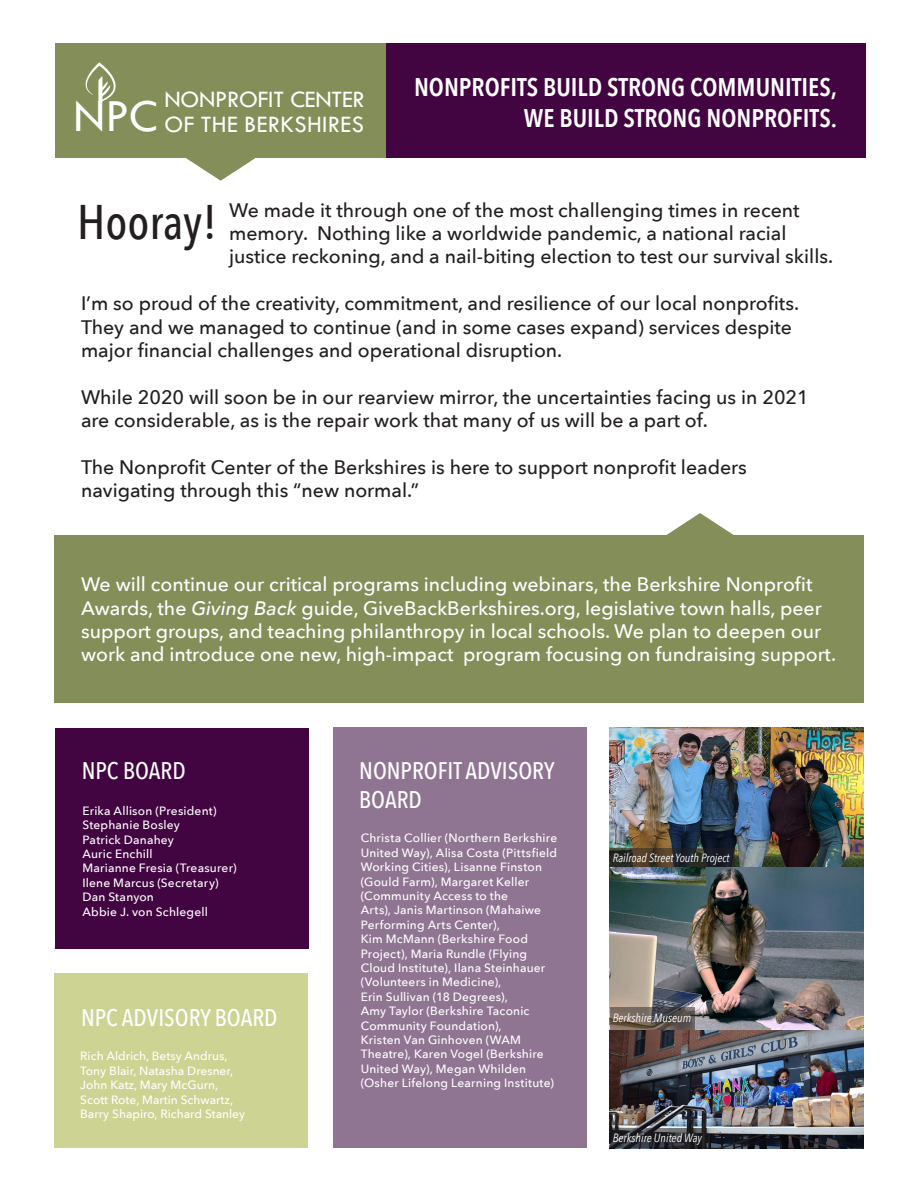
<style>
.page{position:relative;width:918px;height:1188px;background:#fff}
.page>*{position:absolute;margin:0;border:0;box-sizing:border-box;transform-origin:0 0}
.t1{font:500 48.45px "Avenir Next Condensed";color:#231f20}
.t2{font:47.55px "Tw Cen";color:#fff}
.t3{font:600 25.5px "Avenir Next Condensed";color:#fff}
.t4{font:24.45px/25.5px "Tw Cen";letter-spacing:-.01em;color:#fff}
.t5{font:500 24px/28.8px "Avenir Next Condensed";color:#fff}
.t6{font:500 19.5px/23.4px "Avenir Next";color:#231f20}
.t7{font:500 19.5px/23.4px "Avenir Next";color:#fff}
.Quote_Caption{font:500 12px/14.4px "Avenir Next";letter-spacing:.015em;color:#fff}
.t8{font:italic 12px "Avenir Next Condensed";color:#fff}
.s1{font-style:italic}
</style>
<div class="page">
<div style="left:333px;top:728px;width:253px;height:420px;background:#907593"></div>
<div style="left:55px;top:728px;width:254px;height:221px;background:#430541"></div>
<img style="left:610px;top:728px;width:254px;height:420px">
<div style="left:54px;top:536px;width:810px;height:167px;background:#838e59"></div>
<svg style="left:663px;top:513px;width:74px;height:23px"></svg>
<div style="left:386px;top:44px;width:479px;height:114px;background:#430541"></div>
<svg style="left:186px;top:158px;width:70px;height:23px"></svg>
<div style="left:55px;top:44px;width:331px;height:114px;background:#838e59"></div>
<svg style="left:86px;top:62px;width:30px;height:40px"></svg>
<div style="left:55px;top:973px;width:253px;height:175px;background:#cdd392"></div>
<svg style="left:610px;top:1128px;width:96px;height:20px;background:#2d2e32"></svg>
<svg style="left:610px;top:848px;width:124px;height:20px;background:#31302b"></svg>
<svg style="left:610px;top:1007px;width:84px;height:22px;background:#645951"></svg>
<p class="t3" style="left:414px;top:65px;width:425px">NONPROFITS BUILD STRONG COMMUNITIES,</p>
<p class="t4" style="left:164px;top:86px;width:202px">NONPROFIT CENTER<br>OF THE BERKSHIRES</p>
<p class="t2" style="left:74px;top:88px;width:86px">NPC</p>
<p class="t3" style="left:524px;top:96px;width:315px">WE BUILD STRONG NONPROFITS.</p>
<p class="t6" style="left:229px;top:198px;width:605px">We made it through one of the most challenging times in recent memory. Nothing like a worldwide pandemic, a national racial justice reckoning, and a nail-biting election to test our survival skills.</p>
<p class="t6" style="left:81px;top:291px;width:720px">I’m so proud of the creativity, commitment, and resilience of our local nonprofits.<br>They and we managed to continue (and in some cases expand) services despite major financial challenges and operational disruption.</p>
<p class="t6" style="left:81px;top:385px;width:729px">While 2020 will soon be in our rearview mirror, the uncertainties facing us in 2021 are considerable, as is the repair work that many of us will be a part of.</p>
<p class="t6" style="left:81px;top:455px;width:667px">The Nonprofit Center of the Berkshires is here to support nonprofit leaders navigating through this “new normal.”</p>
<p class="t1" style="left:77px;top:193px;width:141px">Hooray!</p>
<p class="t7" style="left:81px;top:572px;width:757px">We will continue our critical programs including webinars, the Berkshire Nonprofit Awards, the <span class="s1">Giving Back</span> guide, GiveBackBerkshires.org, legislative town halls, peer support groups, and teaching philanthropy in local schools. We plan to deepen our work and introduce one new, high-impact program focusing on fundraising support.</p>
<p class="t5" style="left:82px;top:756px;width:105px">NPC BOARD</p>
<p class="Quote_Caption" style="left:82px;top:803px;width:136px">Erika Allison (President)</p>
<p class="Quote_Caption" style="left:82px;top:818px;width:99px">Stephanie Bosley</p>
<p class="Quote_Caption" style="left:82px;top:832px;width:93px">Patrick Danahey</p>
<p class="Quote_Caption" style="left:82px;top:846px;width:72px">Auric Enchill</p>
<p class="Quote_Caption" style="left:82px;top:861px;width:156px">Marianne Fresia (Treasurer)</p>
<p class="Quote_Caption" style="left:82px;top:875px;width:138px">Ilene Marcus (Secretary)</p>
<p class="Quote_Caption" style="left:82px;top:890px;width:73px">Dan Stanyon</p>
<p class="Quote_Caption" style="left:82px;top:904px;width:127px">Abbie J. von Schlegell</p>
<p class="t5" style="left:81px;top:1003px;width:198px">NPC ADVISORY BOARD</p>
<p class="Quote_Caption" style="left:80px;top:1049px;width:149px">Rich Aldrich, Betsy Andrus,</p>
<p class="Quote_Caption" style="left:80px;top:1063px;width:155px">Tony Blair, Natasha Dresner,</p>
<p class="Quote_Caption" style="left:80px;top:1078px;width:139px">John Katz, Mary McGurn,</p>
<p class="Quote_Caption" style="left:80px;top:1092px;width:154px">Scott Rote, Martin Schwartz,</p>
<p class="Quote_Caption" style="left:80px;top:1106px;width:166px">Barry Shapiro, Richard Stanley</p>
<p class="t5" style="left:359px;top:756px;width:197px">NONPROFIT ADVISORY<br>BOARD</p>
<p class="Quote_Caption" style="left:361px;top:831px;width:198px">Christa Collier (Northern Berkshire<br>United Way), Alisa Costa (Pittsfield<br>Working Cities), Lisanne Finston (Gould Farm), Margaret Keller (Community Access to the<br>Arts), Janis Martinson (Mahaiwe<br>Performing Arts Center),</p>
<p class="Quote_Caption" style="left:361px;top:931px;width:186px">Kim McMann (Berkshire Food<br>Project), Maria Rundle (Flying<br>Cloud Institute), Ilana Steinhauer (Volunteers in Medicine),</p>
<p class="Quote_Caption" style="left:361px;top:989px;width:170px">Erin Sullivan (18 Degrees),<br>Amy Taylor (Berkshire Taconic<br>Community Foundation),</p>
<p class="Quote_Caption" style="left:361px;top:1032px;width:195px">Kristen Van Ginhoven (WAM<br>Theatre), Karen Vogel (Berkshire<br>United Way), Megan Whilden (Osher Lifelong Learning Institute)</p>
<p class="t8" style="left:613px;top:850px;width:118px">Railroad Street Youth Project</p>
<p class="t8" style="left:613px;top:1010px;width:80px">Berkshire Museum</p>
<p class="t8" style="left:613px;top:1131px;width:91px">Berkshire United Way</p>
</div>
